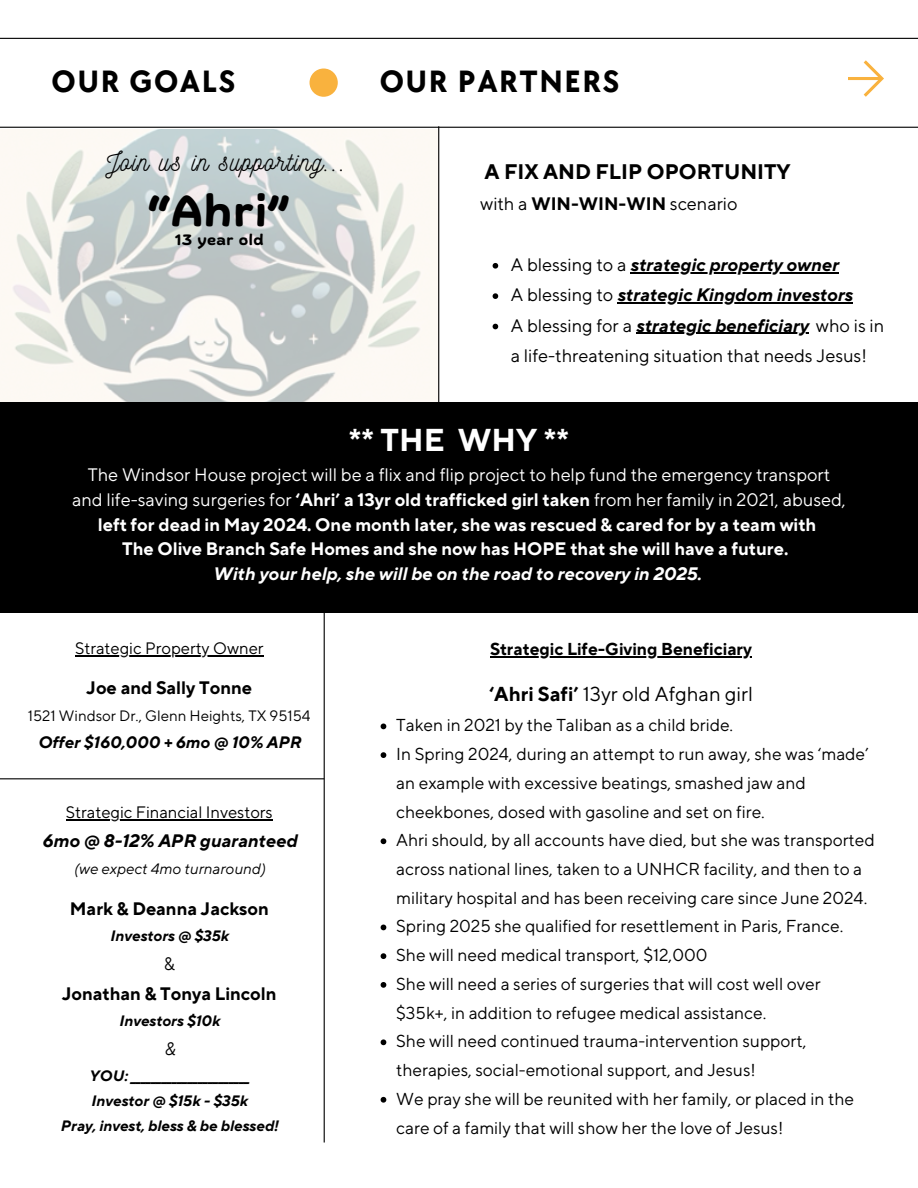
<style>
.page{position:relative;width:918px;height:1188px;background:#fff}
.page>*{position:absolute;margin:0;border:0;box-sizing:border-box;transform-origin:0 0}
.t1{font:700 43.2px "Biski";color:#000}
.t2{font:700 31.8px "TT Chocolates";letter-spacing:.05em;color:#000}
.t3{font:700 31.5px "TT Norms Pro";color:#fff}
.t4{font:26.4px "Nickainley";letter-spacing:.05em;color:#000}
.t5{font:700 21px "TT Norms Pro";color:#000}
.t6{font:20.1px "TT Norms Pro";color:#000}
.t7{font:700 18px/24.8px "TT Norms Pro";color:#fff;text-align:center}
.t8{font:18px "TT Norms Pro";color:#000}
.t9{font:italic 700 18px "TT Norms Pro";color:#000}
.t10{font:700 18px "TT Norms Pro";color:#000}
.t11{font:italic 18px "TT Norms Pro";color:#000}
.t12{font:17.25px/28.7px "TT Norms Pro";color:#000}
.t13{font:700 17.25px "TT Norms Pro";color:#000}
.t14{font:16.5px "TT Norms Pro";color:#000}
.t15{font:italic 700 16.5px "TT Norms Pro";color:#000}
.t16{font:italic 700 15px "TT Norms Pro";color:#000}
.t17{font:15px "TT Norms Pro";color:#000}
.t18{font:italic 15px "TT Norms Pro";color:#000}
.t19{font:700 15px "Biski";letter-spacing:.025em;color:#000}
.s1{font-weight:700}
.s2{font-weight:400;font-style:normal}
.s3{font-weight:700;font-style:italic}
.s4{font-weight:400}
.s5{font-style:italic}
</style>
<div class="page">
<hr style="left:0;top:38px;width:918px;height:1px;background:#000">
<div style="left:310px;top:69px;width:28px;height:28px;background:#f9b23e;border-radius:50%"></div>
<hr style="left:324px;top:609px;width:1px;height:534px;background:#000">
<svg style="left:849px;top:60px;width:35px;height:36px"></svg>
<hr style="left:0;top:778px;width:324px;height:1px;background:#000">
<img style="left:0;top:130px;width:438px;height:272px">
<hr style="left:438px;top:126px;width:1px;height:329px;background:#000">
<hr style="left:0;top:127px;width:918px;height:1px;background:#000">
<div style="left:0;top:402px;width:918px;height:211px;background:#000"></div>
<hr style="left:490px;top:656px;width:262px;height:1px;background:#000">
<svg style="left:381px;top:724px;width:5px;height:5px"></svg>
<svg style="left:381px;top:752px;width:5px;height:6px"></svg>
<svg style="left:381px;top:838px;width:5px;height:6px"></svg>
<svg style="left:381px;top:925px;width:5px;height:5px"></svg>
<svg style="left:381px;top:953px;width:5px;height:6px"></svg>
<svg style="left:381px;top:982px;width:5px;height:6px"></svg>
<svg style="left:381px;top:1039px;width:5px;height:6px"></svg>
<svg style="left:381px;top:1097px;width:5px;height:6px"></svg>
<svg style="left:493px;top:263px;width:5px;height:6px"></svg>
<hr style="left:630px;top:272px;width:208px;height:1px;background:#000">
<svg style="left:493px;top:293px;width:5px;height:6px"></svg>
<hr style="left:617px;top:302px;width:235px;height:1px;background:#000">
<svg style="left:493px;top:324px;width:5px;height:5px"></svg>
<hr style="left:636px;top:333px;width:172px;height:1px;background:#000">
<hr style="left:75px;top:655px;width:189px;height:2px;background:#000">
<hr style="left:66px;top:820px;width:207px;height:1px;background:#000">
<p class="t2" style="left:52px;top:64px;width:185px">OUR GOALS</p>
<p class="t4" style="left:105px;top:145px;width:242px">Join us in supporting...</p>
<h5 class="t1" style="left:148px;top:194px;width:144px">“Ahri”</h5>
<h5 class="t19" style="left:175px;top:234px;width:90px">13 year old</h5>
<p class="t2" style="left:380px;top:64px;width:241px">OUR PARTNERS</p>
<h2 class="t5" style="left:485px;top:159px;width:308px">A FIX AND FLIP OPORTUNITY</h2>
<h2 class="t8" style="left:480px;top:193px;width:259px">with a <span class="s1">WIN-WIN-WIN</span> scenario</h2>
<h6 class="t9" style="left:511px;top:254px;width:329px"><span class="s2">A blessing to a</span> strategic property owner</h6>
<h5 class="t9" style="left:511px;top:284px;width:343px"><span class="s2">A blessing to</span> strategic Kingdom investors</h5>
<p class="t8" style="left:511px;top:314px;width:375px">A blessing for a <span class="s3">strategic beneficiary</span> who is in</p>
<p class="t8" style="left:511px;top:345px;width:358px">a life-threatening situation that needs Jesus!</p>
<p class="t3" style="left:349px;top:421px;width:222px">** THE WHY **</p>
<p class="t7" style="left:72px;top:463px;width:775px"><span class="s4">The Windsor House project will be a flix and flip project to help fund the emergency transport and life-saving surgeries for</span> ‘Ahri’ a 13yr old trafficked girl taken <span class="s4">from her family in 2021, abused, </span>left for dead in May 2024. One month later, she was rescued &amp; cared for by a team with<br>The Olive Branch Safe Homes and she now has HOPE that she will have a future.<br><span class="s5">With your help, she will be on the road to recovery in 2025.</span></p>
<h5 class="t14" style="left:75px;top:639px;width:190px">Strategic Property Owner</h5>
<p class="t10" style="left:87px;top:677px;width:167px">Joe and Sally Tonne</p>
<p class="t17" style="left:28px;top:707px;width:284px">1521 Windsor Dr., Glenn Heights, TX 95154</p>
<p class="t15" style="left:38px;top:733px;width:265px">Offer $160,000 + 6mo @ 10% APR</p>
<h4 class="t14" style="left:66px;top:803px;width:208px">Strategic Financial Investors</h4>
<h4 class="t9" style="left:42px;top:830px;width:257px">6mo @ 8-12% APR guaranteed</h4>
<h4 class="t18" style="left:73px;top:860px;width:193px">(we expect 4mo turnaround)</h4>
<h3 class="t10" style="left:70px;top:897px;width:200px">Mark &amp; Deanna Jackson</h3>
<p class="t16" style="left:110px;top:927px;width:120px">Investors @ $35k</p>
<p class="t8" style="left:164px;top:952px;width:13px">&amp;</p>
<p class="t10" style="left:62px;top:982px;width:216px">Jonathan &amp; Tonya Lincoln</p>
<p class="t16" style="left:119px;top:1012px;width:102px">Investors $10k</p>
<p class="t11" style="left:164px;top:1037px;width:13px">&amp;</p>
<p class="t16" style="left:89px;top:1067px;width:162px">YOU: _______________________</p>
<p class="t16" style="left:91px;top:1092px;width:158px">Investor @ $15k - $35k</p>
<p class="t16" style="left:60px;top:1117px;width:220px">Pray, invest, bless &amp; be blessed!</p>
<h1 class="t13" style="left:490px;top:638px;width:263px">Strategic Life-Giving Beneficiary</h1>
<p class="t6" style="left:489px;top:681px;width:265px"><span class="s1">‘Ahri Safi’</span> 13yr old Afghan girl</p>
<h1 class="t12" style="left:396px;top:712px;width:338px">Taken in 2021 by the Taliban as a child bride.</h1>
<p class="t12" style="left:396px;top:740px;width:474px">In Spring 2024, during an attempt to run away, she was ‘made’ an example with excessive beatings, smashed jaw and cheekbones, dosed with gasoline and set on fire.</p>
<h3 class="t12" style="left:396px;top:827px;width:480px">Ahri should, by all accounts have died, but she was transported across national lines, taken to a UNHCR facility, and then to a military hospital and has been receiving care since June 2024.</h3>
<p class="t12" style="left:396px;top:913px;width:449px">Spring 2025 she qualified for resettlement in Paris, France.</p>
<p class="t12" style="left:396px;top:942px;width:313px">She will need medical transport, $12,000</p>
<p class="t12" style="left:396px;top:970px;width:426px">She will need a series of surgeries that will cost well over $35k+, in addition to refugee medical assistance.</p>
<p class="t12" style="left:396px;top:1028px;width:412px">She will need continued trauma-intervention support, therapies, social-emotional support, and Jesus!</p>
<p class="t12" style="left:396px;top:1085px;width:459px">We pray she will be reunited with her family, or placed in the care of a family that will show her the love of Jesus!</p>
</div>
